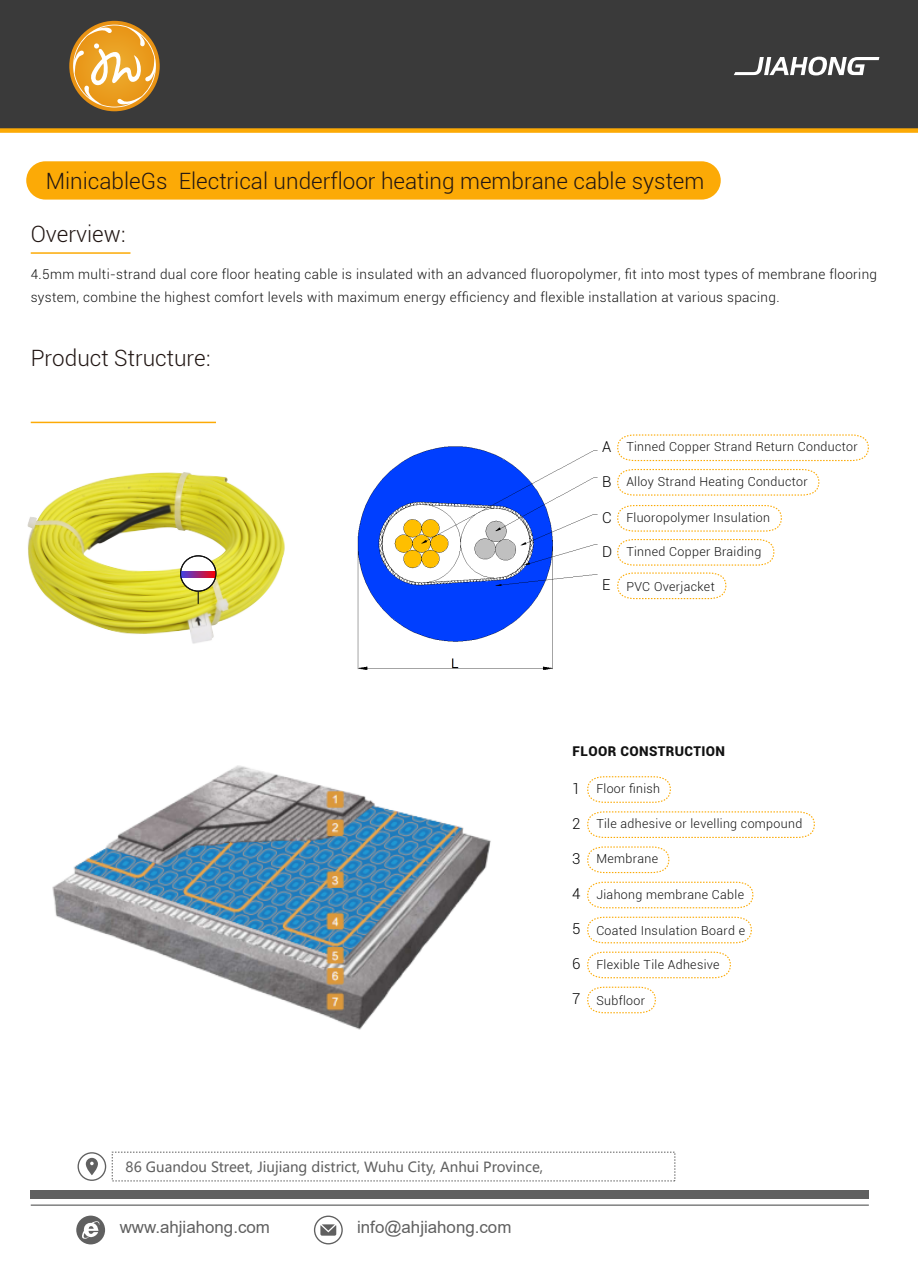
<style>
.page{position:relative;width:918px;height:1262px;background:#fff}
.page>*{position:absolute;margin:0;border:0;box-sizing:border-box;transform-origin:0 0}
.t1{font:300 22.5px "Roboto";color:#211613}
.t2{font:16.95px "Arial";color:#606060}
.t3{font:300 15px "Roboto";color:#000}
.t4{font:13.8px "Microsoft Ya Hei";color:#606060}
.t5{font:300 13.5px "Roboto";letter-spacing:.025em;color:#121212}
.t6{font:900 13.5px "Roboto";letter-spacing:.025em;color:#121212}
.t7{font:300 12.45px "Roboto";letter-spacing:.025em;color:#121212}
</style>
<div class="page">
<div style="left:26px;top:161px;width:695px;height:39px;background:#fcaa06;border-radius:19px"></div>
<div style="left:0;top:0;width:918px;height:130px;background:#3a3a3a"></div>
<div style="left:0;top:128px;width:918px;height:5px;background:#fcaa06"></div>
<svg style="left:69px;top:21px;width:91px;height:91px"></svg>
<svg style="left:734px;top:57px;width:145px;height:18px"></svg>
<hr style="left:31px;top:252px;width:99px;height:2px;background:#fcaa06">
<hr style="left:31px;top:1204px;width:838px;height:1px;background:#555656">
<div style="left:31px;top:1190px;width:838px;height:8px;background:#606060"></div>
<svg style="left:314px;top:1215px;width:29px;height:29px"></svg>
<svg style="left:76px;top:1215px;width:29px;height:29px"></svg>
<svg style="left:78px;top:1152px;width:28px;height:28px"></svg>
<svg style="left:617px;top:434px;width:252px;height:27px"></svg>
<svg style="left:617px;top:469px;width:203px;height:27px"></svg>
<svg style="left:617px;top:505px;width:165px;height:27px"></svg>
<svg style="left:617px;top:539px;width:158px;height:27px"></svg>
<svg style="left:617px;top:572px;width:110px;height:27px"></svg>
<svg style="left:587px;top:776px;width:84px;height:27px"></svg>
<svg style="left:587px;top:811px;width:228px;height:27px"></svg>
<svg style="left:587px;top:846px;width:83px;height:27px"></svg>
<svg style="left:587px;top:881px;width:167px;height:28px"></svg>
<svg style="left:587px;top:916px;width:165px;height:28px"></svg>
<svg style="left:587px;top:951px;width:144px;height:27px"></svg>
<svg style="left:587px;top:986px;width:69px;height:27px"></svg>
<hr style="left:31px;top:422px;width:185px;height:1px;background:#fcaa06">
<img style="left:357px;top:446px;width:241px;height:224px">
<img style="left:52px;top:765px;width:439px;height:265px">
<img style="left:27px;top:472px;width:258px;height:172px">
<div style="left:181px;top:556px;width:35px;height:35px;background:#fff;border-radius:50%"></div>
<svg style="left:182px;top:571px;width:32px;height:6px"></svg>
<div style="left:180px;top:555px;width:36px;height:36px;border:1px solid #121212;border-radius:50%"></div>
<svg style="left:198px;top:591px;width:1px;height:13px"></svg>
<h1 class="t1" style="left:46px;top:165px;width:660px">MinicableGs Electrical underfloor heating membrane cable system</h1>
<h1 class="t1" style="left:31px;top:218px;width:96px">Overview:</h1>
<p class="t5" style="left:31px;top:265px;width:848px">4.5mm multi-strand dual core floor heating cable is insulated with an advanced fluoropolymer, fit into most types of membrane flooring</p>
<p class="t5" style="left:31px;top:288px;width:750px">system, combine the highest comfort levels with maximum energy efficiency and flexible installation at various spacing.</p>
<h1 class="t1" style="left:31px;top:342px;width:181px">Product Structure:</h1>
<p class="t3" style="left:602px;top:436px;width:11px">A</p>
<p class="t3" style="left:602px;top:471px;width:11px">B</p>
<p class="t3" style="left:602px;top:507px;width:11px">C</p>
<p class="t3" style="left:602px;top:541px;width:12px">D</p>
<p class="t3" style="left:602px;top:574px;width:10px">E</p>
<p class="t7" style="left:626px;top:438px;width:233px">Tinned Copper Strand Return Conductor</p>
<p class="t7" style="left:626px;top:473px;width:183px">Alloy Strand Heating Conductor</p>
<p class="t7" style="left:626px;top:509px;width:145px">Fluoropolymer Insulation</p>
<p class="t7" style="left:626px;top:543px;width:137px">Tinned Copper Braiding</p>
<p class="t7" style="left:626px;top:578px;width:90px">PVC Overjacket</p>
<p class="t6" style="left:573px;top:741px;width:154px">FLOOR CONSTRUCTION</p>
<p class="t3" style="left:572px;top:778px;width:10px">1</p>
<p class="t3" style="left:572px;top:813px;width:10px">2</p>
<p class="t3" style="left:572px;top:848px;width:10px">3</p>
<p class="t3" style="left:572px;top:883px;width:10px">4</p>
<p class="t3" style="left:572px;top:918px;width:10px">5</p>
<p class="t3" style="left:572px;top:953px;width:10px">6</p>
<p class="t3" style="left:572px;top:988px;width:10px">7</p>
<p class="t7" style="left:596px;top:780px;width:65px">Floor finish</p>
<p class="t7" style="left:596px;top:815px;width:207px">Tile adhesive or levelling compound</p>
<p class="t7" style="left:596px;top:849px;width:63px">Membrane</p>
<p class="t7" style="left:596px;top:885px;width:149px">Jiahong membrane Cable</p>
<p class="t7" style="left:596px;top:922px;width:150px">Coated Insulation Board e</p>
<p class="t7" style="left:596px;top:955px;width:125px">Flexible Tile Adhesive</p>
<p class="t7" style="left:596px;top:992px;width:50px">Subfloor</p>
<p class="t4" style="left:126px;top:1157px;width:419px">86 Guandou Street, Jiujiang district, Wuhu City, Anhui Province,</p>
<h2 class="t2" style="left:120px;top:1215px;width:152px">www.ahjiahong.com</h2>
<h2 class="t2" style="left:357px;top:1215px;width:156px">info@ahjiahong.com</h2>
</div>
